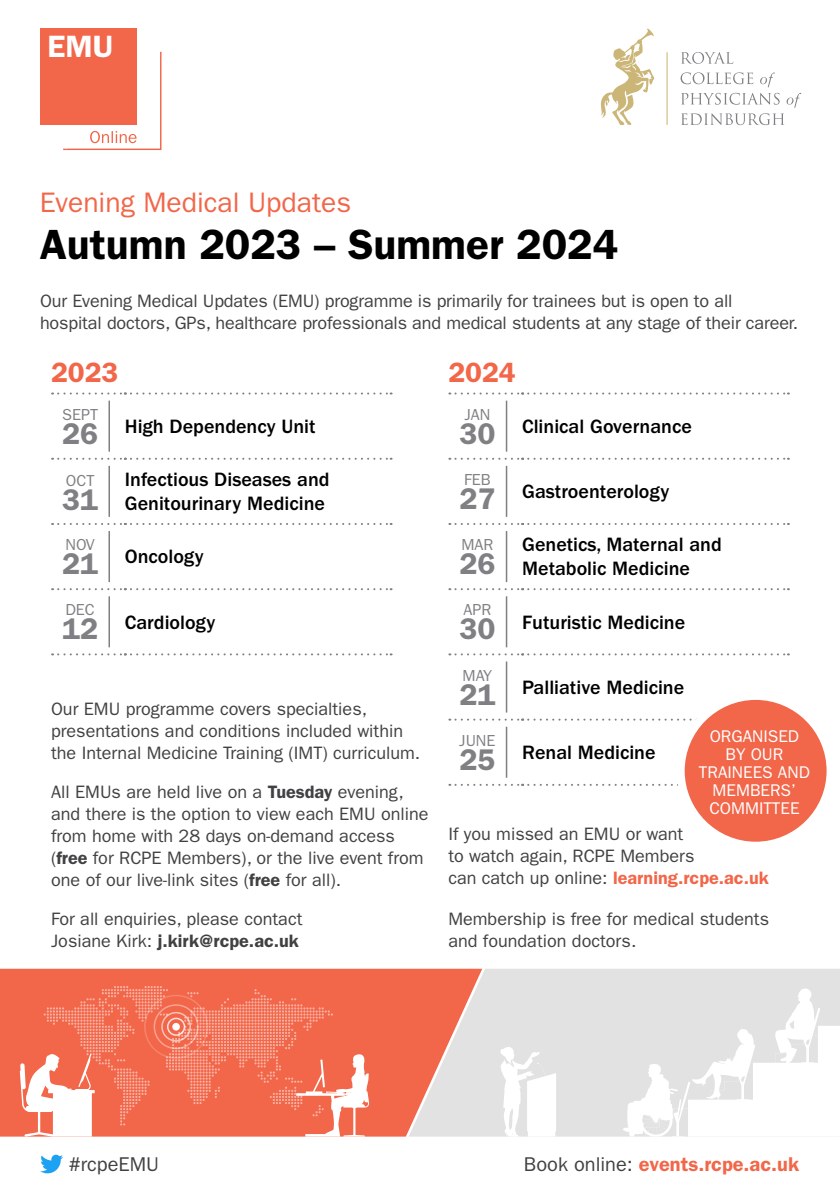
<style>
.page{position:relative;width:840px;height:1191px;background:#fff}
.page>*{position:absolute;margin:0;border:0;box-sizing:border-box;transform-origin:0 0}
.t1{font:600 42.4px "ITC Franklin Gothic Std";color:#000}
.t2{font:600 31px "ITC Franklin Gothic Std";color:#fff}
.t3{font:600 30px "ITC Franklin Gothic Std";color:#807f83}
.t4{font:28.2px "ITC Franklin Gothic Std";color:#f26649}
.t5{font:600 28px "ITC Franklin Gothic Std";color:#f26649}
.t6{font:500 20px/24px "ITC Franklin Gothic Std";color:#000}
.t7{font:600 20px "ITC Franklin Gothic Std";color:#f26649}
.t8{font:20px "ITC Franklin Gothic Std";color:#414042}
.t9{font:18px/22px "ITC Franklin Gothic Std";color:#414042}
.t10{font:17px/18px "ITC Franklin Gothic Std";color:#fff;text-align:center}
.t11{font:16px "ITC Franklin Gothic Std";color:#807f83}
.s1{font-weight:600;font-size:30px;color:#807f83}
.s2{font-weight:600}
.s3{font-weight:600;color:#f26649}
.s4{font-weight:400;color:#414042}
</style>
<div class="page">
<div style="left:488px;top:969px;width:351px;height:167px;background:#e2e2e3"></div>
<div style="left:0;top:968px;width:402px;height:168px;background:#f26649"></div>
<svg style="left:681px;top:52px;width:51px;height:12px"></svg>
<svg style="left:680px;top:72px;width:72px;height:12px"></svg>
<svg style="left:760px;top:72px;width:14px;height:15px"></svg>
<svg style="left:681px;top:93px;width:119px;height:32px"></svg>
<svg style="left:600px;top:28px;width:54px;height:97px"></svg>
<hr style="left:666px;top:52px;width:1px;height:73px;background:#cbb677">
<svg style="left:496px;top:988px;width:343px;height:148px;fill:#e2e2e3"></svg>
<svg style="left:402px;top:968px;width:86px;height:169px;background:#eaa699"></svg>
<svg style="left:20px;top:986px;width:349px;height:150px;background:#f37c63"></svg>
<div style="left:40px;top:28px;width:96px;height:97px;background:#f26649"></div>
<svg style="left:63px;top:47px;width:99px;height:103px"></svg>
<div style="left:167px;top:1017px;width:18px;height:18px;border:2px solid #fff;border-radius:50%"></div>
<div style="left:161px;top:1012px;width:30px;height:29px;border:2px solid #fff;border-radius:50%"></div>
<div style="left:153px;top:1004px;width:45px;height:45px;border:2px solid #fff;border-radius:50%"></div>
<div style="left:144px;top:994px;width:64px;height:64px;border:2px solid #fff;border-radius:50%"></div>
<div style="left:172px;top:1023px;width:8px;height:7px;background:#fff;border-radius:50%"></div>
<svg style="left:40px;top:1154px;width:23px;height:19px"></svg>
<svg style="left:52px;top:392px;width:339px;height:2px"></svg>
<svg style="left:52px;top:458px;width:339px;height:2px"></svg>
<svg style="left:52px;top:523px;width:339px;height:2px"></svg>
<svg style="left:52px;top:588px;width:339px;height:2px"></svg>
<svg style="left:52px;top:653px;width:339px;height:2px"></svg>
<hr style="left:108px;top:400px;width:2px;height:51px;background:#807f83">
<hr style="left:108px;top:466px;width:2px;height:51px;background:#807f83">
<hr style="left:108px;top:531px;width:2px;height:51px;background:#807f83">
<hr style="left:108px;top:596px;width:2px;height:51px;background:#807f83">
<svg style="left:449px;top:392px;width:339px;height:2px"></svg>
<svg style="left:449px;top:458px;width:339px;height:2px"></svg>
<svg style="left:449px;top:523px;width:339px;height:2px"></svg>
<svg style="left:449px;top:588px;width:339px;height:2px"></svg>
<svg style="left:449px;top:653px;width:339px;height:2px"></svg>
<svg style="left:449px;top:718px;width:248px;height:2px"></svg>
<svg style="left:449px;top:784px;width:224px;height:2px"></svg>
<hr style="left:505px;top:400px;width:2px;height:51px;background:#807f83">
<hr style="left:505px;top:466px;width:2px;height:51px;background:#807f83">
<hr style="left:505px;top:531px;width:2px;height:51px;background:#807f83">
<hr style="left:505px;top:596px;width:2px;height:51px;background:#807f83">
<hr style="left:505px;top:661px;width:2px;height:51px;background:#807f83">
<hr style="left:505px;top:726px;width:2px;height:51px;background:#807f83">
<div style="left:680px;top:696px;width:150px;height:149px;background:#f26649;border-radius:50%"></div>
<div style="left:676px;top:692px;width:158px;height:157px;border:8px solid #fff;border-radius:50%"></div>
<h2 class="t2" style="left:47px;top:28px;width:67px">EMU</h2>
<h3 class="t4" style="left:40px;top:186px;width:313px">Evening Medical Updates</h3>
<h1 class="t1" style="left:40px;top:219px;width:579px">Autumn 2023 – Summer 2024</h1>
<p class="t9" style="left:40px;top:290px;width:759px">Our Evening Medical Updates (EMU) programme is primarily for trainees but is open to all hospital doctors, GPs, healthcare professionals and medical students at any stage of their career.</p>
<h3 class="t5" style="left:51px;top:356px;width:69px">2023</h3>
<p class="t11" style="left:62px;top:405px;width:37px">SEPT</p>
<p class="t6" style="left:62px;top:414px;width:255px"><span class="s1">26</span> High Dependency Unit</p>
<p class="t11" style="left:66px;top:471px;width:30px">OCT</p>
<h3 class="t3" style="left:62px;top:482px;width:37px">31</h3>
<p class="t6" style="left:125px;top:468px;width:206px">Infectious Diseases and<br>Genitourinary Medicine</p>
<p class="t11" style="left:65px;top:535px;width:31px">NOV</p>
<p class="t6" style="left:62px;top:545px;width:143px"><span class="s1">21</span> Oncology</p>
<p class="t11" style="left:65px;top:600px;width:31px">DEC</p>
<p class="t6" style="left:62px;top:610px;width:155px"><span class="s1">12</span> Cardiology</p>
<p class="t9" style="left:51px;top:698px;width:370px">Our EMU programme covers specialties, presentations and conditions included within the Internal Medicine Training (IMT) curriculum.</p>
<p class="t9" style="left:51px;top:781px;width:379px">All EMUs are held live on a <span class="s2">Tuesday</span> evening, and there is the option to view each EMU online from home with 28 days on-demand access (<span class="s2">free</span> for RCPE Members), or the live event from one of our live-link sites (<span class="s2">free</span> for all).</p>
<p class="t9" style="left:51px;top:908px;width:253px">For all enquiries, please contact<br>Josiane Kirk: <span class="s2">j.kirk@rcpe.ac.uk</span></p>
<h3 class="t5" style="left:448px;top:356px;width:69px">2024</h3>
<p class="t11" style="left:464px;top:405px;width:27px">JAN</p>
<p class="t6" style="left:459px;top:414px;width:234px"><span class="s1">30</span> Clinical Governance</p>
<p class="t11" style="left:464px;top:470px;width:28px">FEB</p>
<p class="t6" style="left:459px;top:480px;width:211px"><span class="s1">27</span> Gastroenterology</p>
<p class="t11" style="left:461px;top:535px;width:33px">MAR</p>
<h3 class="t3" style="left:459px;top:546px;width:37px">26</h3>
<p class="t6" style="left:522px;top:533px;width:201px">Genetics, Maternal and<br>Metabolic Medicine</p>
<p class="t11" style="left:463px;top:600px;width:29px">APR</p>
<p class="t6" style="left:459px;top:610px;width:227px"><span class="s1">30</span> Futuristic Medicine</p>
<p class="t11" style="left:462px;top:666px;width:31px">MAY</p>
<p class="t6" style="left:459px;top:675px;width:226px"><span class="s1">21</span> Palliative Medicine</p>
<p class="t11" style="left:459px;top:731px;width:38px">JUNE</p>
<p class="t6" style="left:459px;top:740px;width:198px"><span class="s1">25</span> Renal Medicine</p>
<p class="t10" style="left:698px;top:727px;width:112px">ORGANISED<br>BY OUR<br>TRAINEES AND<br>MEMBERS’<br>COMMITTEE</p>
<p class="t9" style="left:448px;top:823px;width:322px">If you missed an EMU or want<br>to watch again, RCPE Members<br>can catch up online: <span class="s3">learning.rcpe.ac.uk</span></p>
<p class="t9" style="left:448px;top:908px;width:322px">Membership is free for medical students and foundation doctors.</p>
<p class="t8" style="left:69px;top:1152px;width:91px">#rcpeEMU</p>
<p class="t7" style="left:523px;top:1152px;width:276px"><span class="s4">Book online:</span> events.rcpe.ac.uk</p>
</div>
